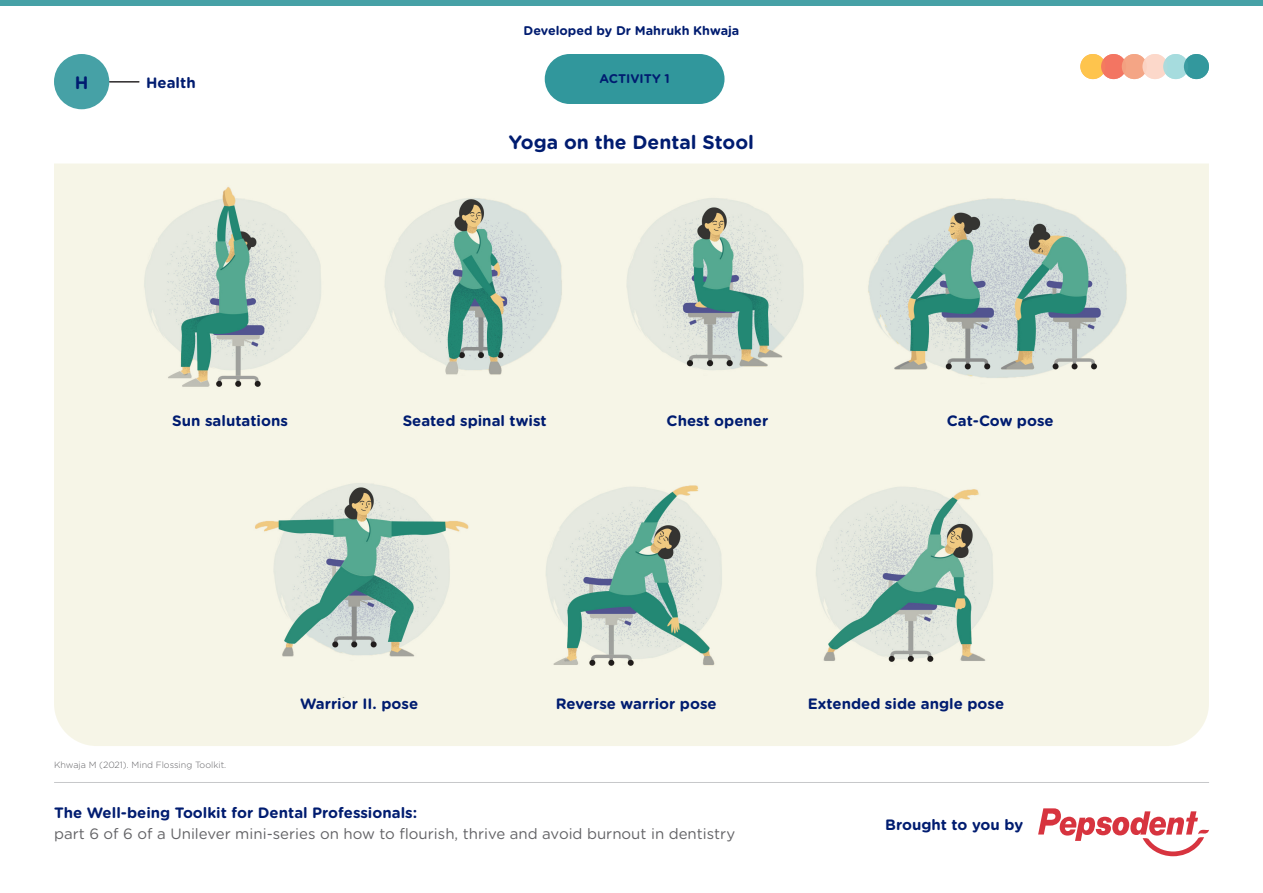
<style>
.page{position:relative;width:1263px;height:893px;background:#fff}
.page>*{position:absolute;margin:0;border:0;box-sizing:border-box;transform-origin:0 0}
.t1{font:700 19.35px "Gotham Rounded";color:#001c70}
.t2{font:700 18px "Gotham Rounded";color:#001c70}
.t3{font:700 15px "Gotham Rounded";color:#001c70}
.t4{font:15px "Gotham Rounded";color:#636366}
.t5{font:700 12.6px "Gotham Rounded";color:#001c70}
.t6{font:300 9px "Gotham HTF";color:#636366}
</style>
<div class="page">
<hr style="left:54px;top:782px;width:1155px;height:1px;background:#c7c8ca">
<div style="left:54px;top:54px;width:55px;height:55px;background:#46a1a6;border-radius:50%"></div>
<div style="left:0;top:0;width:1263px;height:6px;background:#46a1a6"></div>
<hr style="left:109px;top:82px;width:30px;height:1px;background:#231f20">
<div style="left:1080px;top:54px;width:25px;height:25px;background:#ffc74f;border-radius:50%"></div>
<div style="left:1101px;top:54px;width:25px;height:25px;background:#f37461;border-radius:50%"></div>
<div style="left:1122px;top:54px;width:25px;height:25px;background:#f4a584;border-radius:50%"></div>
<div style="left:1142px;top:54px;width:25px;height:25px;background:#fcd8ca;border-radius:50%"></div>
<div style="left:1163px;top:54px;width:25px;height:25px;background:#a6dcde;border-radius:50%"></div>
<div style="left:1184px;top:54px;width:25px;height:25px;background:#31979c;border-radius:50%"></div>
<svg style="left:1038px;top:808px;width:171px;height:48px"></svg>
<div style="left:545px;top:54px;width:179px;height:50px;background:#31979c;border-radius:25px"></div>
<div style="left:54px;top:163px;width:1155px;height:583px;background:#f6f5e7"></div>
<img style="left:126px;top:183px;width:208px;height:224px">
<img style="left:370px;top:183px;width:209px;height:224px">
<img style="left:613px;top:183px;width:209px;height:224px">
<img style="left:539px;top:466px;width:192px;height:227px">
<img style="left:784px;top:466px;width:244px;height:227px">
<img style="left:241px;top:471px;width:236px;height:226px">
<img style="left:856px;top:190px;width:289px;height:224px">
<p class="t2" style="left:75px;top:69px;width:15px">H</p>
<p class="t3" style="left:146px;top:71px;width:51px">Health</p>
<p class="t3" style="left:172px;top:409px;width:117px">Sun salutations</p>
<p class="t5" style="left:523px;top:21px;width:217px">Developed by Dr Mahrukh Khwaja</p>
<p class="t5" style="left:599px;top:70px;width:72px">ACTIVITY 1</p>
<p class="t1" style="left:509px;top:128px;width:247px">Yoga on the Dental Stool</p>
<p class="t3" style="left:403px;top:409px;width:145px">Seated spinal twist</p>
<p class="t3" style="left:667px;top:409px;width:103px">Chest opener</p>
<p class="t3" style="left:947px;top:409px;width:108px">Cat-Cow pose</p>
<p class="t6" style="left:54px;top:760px;width:174px">Khwaja M (2021). Mind Flossing Toolkit.</p>
<p class="t3" style="left:300px;top:693px;width:120px">Warrior II. pose</p>
<p class="t3" style="left:556px;top:693px;width:162px">Reverse warrior pose</p>
<p class="t3" style="left:808px;top:693px;width:198px">Extended side angle pose</p>
<p class="t3" style="left:54px;top:802px;width:365px">The Well-being Toolkit for Dental Professionals:</p>
<p class="t4" style="left:54px;top:824px;width:682px">part 6 of 6 of a Unilever mini-series on how to flourish, thrive and avoid burnout in dentistry</p>
<p class="t3" style="left:885px;top:813px;width:139px">Brought to you by</p>
</div>
